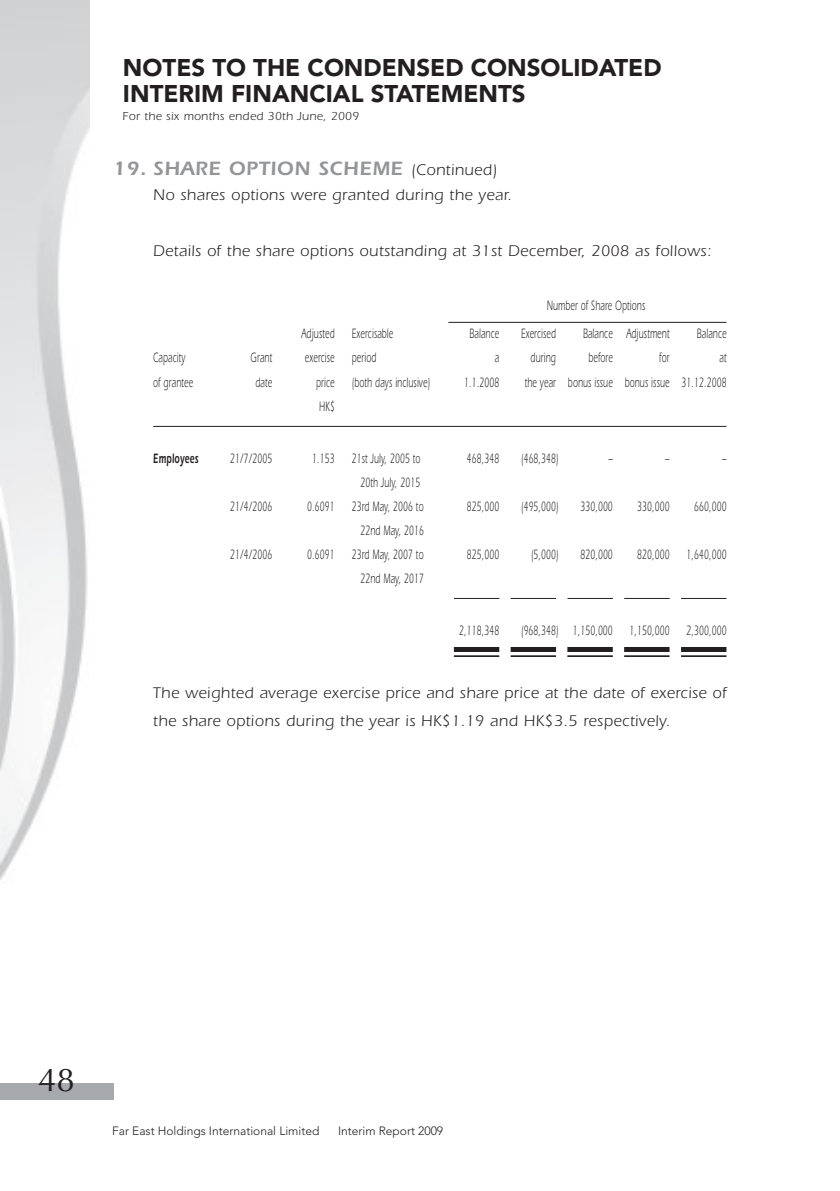
<style>
.page{position:relative;width:840px;height:1191px;background:#fff}
.page>*{position:absolute;margin:0;border:0;box-sizing:border-box;transform-origin:0 0}
.t1{font:33px "Optima LT Std";color:#231f20}
.t2{font:900 24px/26px "Avenir LT Std";color:#231f20}
.t3{font:600 20px "ITC Eras Std";letter-spacing:.03em;color:#939598}
.t4{font:16px/28px "ITC Eras Std";letter-spacing:.03em;color:#231f20}
.t5{font:14px "ITC Eras Std";letter-spacing:.03em;color:#231f20;scale:.6 1}
.t6{font:600 14px "ITC Eras Std";letter-spacing:.03em;color:#231f20;scale:.6 1}
.t7{font:300 12px "Avenir LT Std";color:#231f20}
.t8{font:12px "ITC Eras Std";letter-spacing:.03em;color:#231f20}
.s1{font-weight:400;font-size:16px;color:#231f20}
</style>
<div class="page">
<img style="left:0;top:0;width:90px;height:880px">
<div style="left:0;top:1083px;width:113px;height:17px;background:#a8a9ad"></div>
<hr style="left:448px;top:322px;width:278px;height:1px;background:#231f20">
<hr style="left:153px;top:426px;width:573px;height:1px;background:#231f20">
<hr style="left:453px;top:598px;width:46px;height:1px;background:#231f20">
<hr style="left:510px;top:598px;width:46px;height:1px;background:#231f20">
<hr style="left:567px;top:598px;width:45px;height:1px;background:#231f20">
<hr style="left:624px;top:598px;width:45px;height:1px;background:#231f20">
<hr style="left:680px;top:598px;width:46px;height:1px;background:#231f20">
<div style="left:453px;top:647px;width:46px;height:5px;background:#231f20"></div>
<hr style="left:453px;top:655px;width:46px;height:2px;background:#231f20">
<div style="left:510px;top:647px;width:45px;height:5px;background:#231f20"></div>
<hr style="left:510px;top:655px;width:45px;height:2px;background:#231f20">
<div style="left:567px;top:647px;width:45px;height:5px;background:#231f20"></div>
<hr style="left:567px;top:655px;width:45px;height:2px;background:#231f20">
<div style="left:623px;top:647px;width:46px;height:5px;background:#231f20"></div>
<hr style="left:623px;top:655px;width:46px;height:2px;background:#231f20">
<div style="left:680px;top:647px;width:46px;height:5px;background:#231f20"></div>
<hr style="left:680px;top:655px;width:46px;height:2px;background:#231f20">
<h2 class="t2" style="left:123px;top:55px;width:540px">NOTES TO THE CONDENSED CONSOLIDATED<br>INTERIM FINANCIAL STATEMENTS</h2>
<p class="t8" style="left:122px;top:112px;width:238px">For the six months ended 30th June, 2009</p>
<h3 class="t3" style="left:113px;top:161px;width:385px">19. SHARE OPTION SCHEME <span class="s1">(Continued)</span></h3>
<p class="t4" style="left:153px;top:182px;width:360px">No shares options were granted during the year.</p>
<p class="t4" style="left:153px;top:238px;width:559px">Details of the share options outstanding at 31st December, 2008 as follows:</p>
<p class="t5" style="left:546px;top:300px;width:166px">Number of Share Options</p>
<p class="t5" style="left:301px;top:328px;width:154px">Adjusted Exercisable</p>
<p class="t5" style="left:469px;top:328px;width:51px">Balance</p>
<p class="t5" style="left:520px;top:328px;width:60px">Exercised</p>
<p class="t5" style="left:582px;top:328px;width:145px">Balance Adjustment</p>
<p class="t5" style="left:696px;top:328px;width:51px">Balance</p>
<p class="t5" style="left:153px;top:352px;width:55px">Capacity</p>
<p class="t5" style="left:250px;top:352px;width:37px">Grant</p>
<p class="t5" style="left:305px;top:352px;width:120px">exercise period</p>
<p class="t5" style="left:494px;top:352px;width:9px">a</p>
<p class="t5" style="left:530px;top:352px;width:44px">during</p>
<p class="t5" style="left:588px;top:352px;width:42px">before</p>
<p class="t5" style="left:658px;top:352px;width:19px">for</p>
<p class="t5" style="left:719px;top:352px;width:13px">at</p>
<p class="t5" style="left:153px;top:376px;width:68px">of grantee</p>
<p class="t5" style="left:255px;top:376px;width:29px">date</p>
<p class="t5" style="left:316px;top:376px;width:191px">price (both days inclusive)</p>
<p class="t5" style="left:464px;top:376px;width:60px">1.1.2008</p>
<p class="t5" style="left:524px;top:376px;width:337px">the year bonus issue bonus issue 31.12.2008</p>
<p class="t5" style="left:319px;top:400px;width:27px">HK$</p>
<p class="t6" style="left:153px;top:452px;width:77px">Employees</p>
<p class="t5" style="left:230px;top:452px;width:71px">21/7/2005</p>
<p class="t5" style="left:312px;top:452px;width:181px">1.153 21st July, 2005 to</p>
<p class="t5" style="left:466px;top:452px;width:55px">468,348</p>
<p class="t5" style="left:520px;top:452px;width:64px">(468,348)</p>
<p class="t5" style="left:608px;top:452px;width:8px">–</p>
<p class="t5" style="left:665px;top:452px;width:8px">–</p>
<p class="t5" style="left:721px;top:452px;width:8px">–</p>
<p class="t5" style="left:360px;top:476px;width:101px">20th July, 2015</p>
<p class="t5" style="left:230px;top:500px;width:71px">21/4/2006</p>
<p class="t5" style="left:307px;top:500px;width:195px">0.6091 23rd May, 2006 to</p>
<p class="t5" style="left:466px;top:500px;width:55px">825,000</p>
<p class="t5" style="left:520px;top:500px;width:64px">(495,000)</p>
<p class="t5" style="left:580px;top:500px;width:55px">330,000</p>
<p class="t5" style="left:636px;top:500px;width:55px">330,000</p>
<p class="t5" style="left:693px;top:500px;width:55px">660,000</p>
<p class="t5" style="left:360px;top:524px;width:107px">22nd May, 2016</p>
<p class="t5" style="left:230px;top:548px;width:71px">21/4/2006</p>
<p class="t5" style="left:307px;top:548px;width:195px">0.6091 23rd May, 2007 to</p>
<p class="t5" style="left:466px;top:548px;width:55px">825,000</p>
<p class="t5" style="left:530px;top:548px;width:47px">(5,000)</p>
<p class="t5" style="left:580px;top:548px;width:55px">820,000</p>
<p class="t5" style="left:636px;top:548px;width:150px">820,000 1,640,000</p>
<p class="t5" style="left:360px;top:572px;width:107px">22nd May, 2017</p>
<p class="t5" style="left:459px;top:624px;width:68px">2,118,348</p>
<p class="t5" style="left:520px;top:624px;width:343px">(968,348) 1,150,000 1,150,000 2,300,000</p>
<p class="t4" style="left:153px;top:680px;width:574px">The weighted average exercise price and share price at the date of exercise of the share options during the year is HK$1.19 and HK$3.5 respectively.</p>
<h1 class="t1" style="left:38px;top:1067px;width:38px">48</h1>
<p class="t7" style="left:112px;top:1123px;width:208px">Far East Holdings International Limited</p>
<p class="t7" style="left:338px;top:1123px;width:107px">Interim Report 2009</p>
</div>
